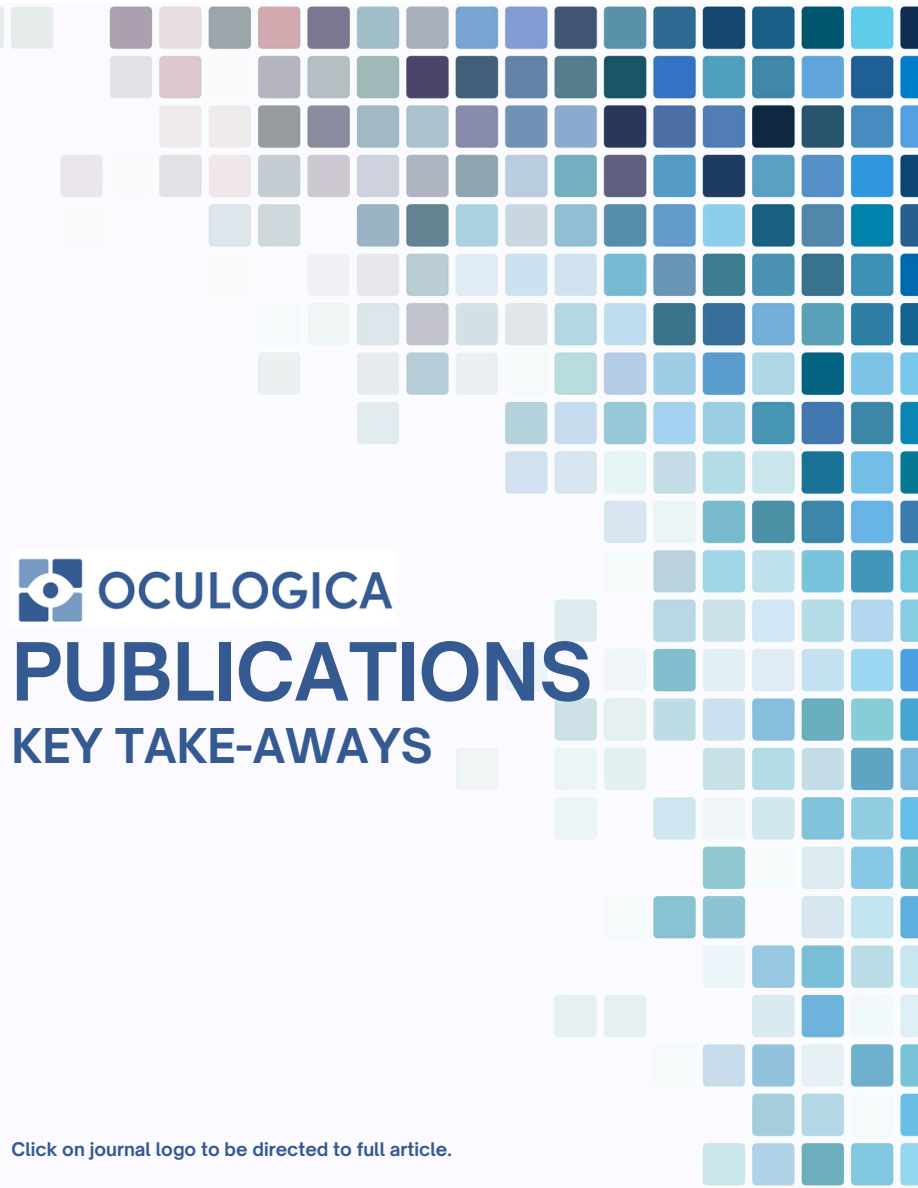
<style>
.page{position:relative;width:918px;height:1188px;background:#fff}
.page>*{position:absolute;margin:0;border:0;box-sizing:border-box;transform-origin:0 0}
.t1{font:700 76.65px "Open Sauce One";color:#355a91}
.t2{font:700 45.9px "Open Sauce One";color:#355a91}
.t3{font:700 18px "Open Sauce One";color:#355a91}
</style>
<div class="page">
<img style="left:0;top:6px;width:918px;height:1180px">
<img style="left:12px;top:550px;width:383px;height:77px">
<h1 class="t1" style="left:12px;top:624px;width:582px">PUBLICATIONS</h1>
<p class="t2" style="left:12px;top:717px;width:423px">KEY TAKE-AWAYS</p>
<h2 class="t3" style="left:12px;top:1138px;width:442px">Click on journal logo to be directed to full article.</h2>
</div>
